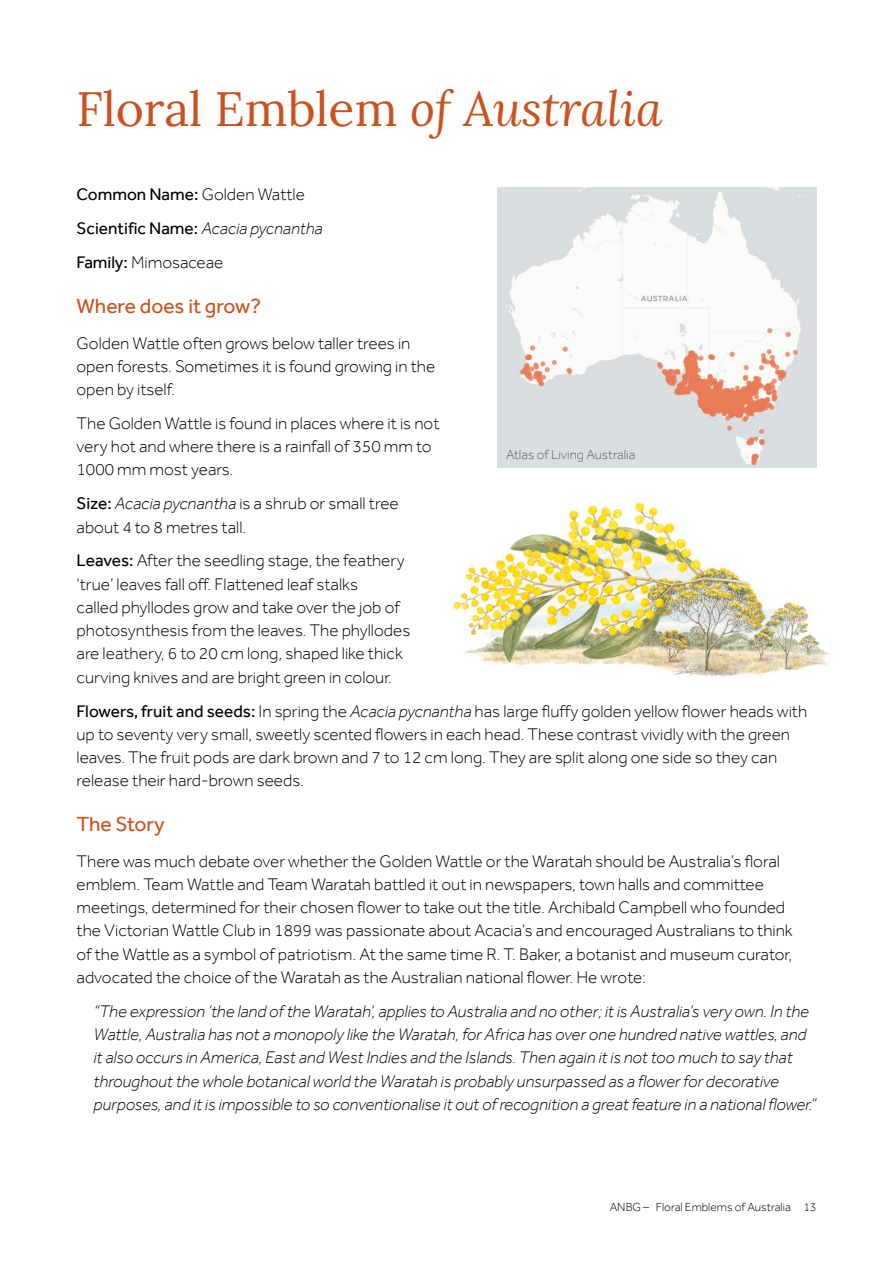
<style>
.page{position:relative;width:893px;height:1263px;background:#fff}
.page>*{position:absolute;margin:0;border:0;box-sizing:border-box;transform-origin:0 0}
.Heading_1{font:48px "Lora";color:#cb521e}
.Heading_3{font:21px "Effra";color:#cb521e}
.Body_text{font:300 17.25px/23.2px "Effra";color:#000}
.Body_text-2{font:italic 300 17.25px/23.2px "Effra";color:#000}
.Body_text-3{font:17.25px "Effra";color:#000}
.t1{font:300 13.5px "Effra";color:#636466}
.t2{font:300 12px "Effra";color:#000}
.s1{font-style:italic}
.s2{font-weight:400}
.s3{font-weight:300;font-style:italic}
</style>
<div class="page">
<img style="left:453px;top:502px;width:377px;height:176px">
<img style="left:497px;top:187px;width:319px;height:281px">
<p class="Heading_1" style="left:77px;top:72px;width:587px">Floral Emblem <span class="s1">of Australia</span></p>
<p class="Body_text" style="left:77px;top:183px;width:230px"><span class="s2">Common Name:</span> Golden Wattle</p>
<p class="Body_text-3" style="left:77px;top:218px;width:248px">Scientific Name: <span class="s3">Acacia pycnantha</span></p>
<p class="Body_text" style="left:77px;top:251px;width:148px"><span class="s2">Family:</span> Mimosaceae</p>
<p class="Heading_3" style="left:77px;top:293px;width:186px">Where does it grow?</p>
<p class="Body_text" style="left:77px;top:331px;width:360px">Golden Wattle often grows below taller trees in open forests. Sometimes it is found growing in the open by itself.</p>
<p class="Body_text" style="left:77px;top:411px;width:364px">The Golden Wattle is found in places where it is not very hot and where there is a rainfall of 350 mm to<br>1000 mm most years.</p>
<p class="Body_text" style="left:77px;top:492px;width:324px"><span class="s2">Size:</span> <span class="s1">Acacia pycnantha</span> is a shrub or small tree about 4 to 8 metres tall.</p>
<p class="Body_text" style="left:77px;top:549px;width:335px"><span class="s2">Leaves:</span> After the seedling stage, the feathery ‘true’ leaves fall off. Flattened leaf stalks<br>called phyllodes grow and take over the job of photosynthesis from the leaves. The phyllodes are leathery, 6 to 20 cm long, shaped like thick curving knives and are bright green in colour.</p>
<p class="Body_text" style="left:77px;top:699px;width:732px"><span class="s2">Flowers, fruit and seeds:</span> In spring the <span class="s1">Acacia pycnantha</span> has large fluffy golden yellow flower heads with up to seventy very small, sweetly scented flowers in each head. These contrast vividly with the green leaves. The fruit pods are dark brown and 7 to 12 cm long. They are split along one side so they can release their hard-brown seeds.</p>
<p class="Heading_3" style="left:77px;top:811px;width:90px">The Story</p>
<p class="Body_text" style="left:77px;top:849px;width:718px">There was much debate over whether the Golden Wattle or the Waratah should be Australia’s floral emblem. Team Wattle and Team Waratah battled it out in newspapers, town halls and committee meetings, determined for their chosen flower to take out the title. Archibald Campbell who founded the Victorian Wattle Club in 1899 was passionate about Acacia’s and encouraged Australians to think of the Wattle as a symbol of patriotism. At the same time R. T. Baker, a botanist and museum curator, advocated the choice of the Waratah as the Australian national flower. He wrote:</p>
<p class="Body_text-2" style="left:94px;top:999px;width:724px">“The expression ‘the land of the Waratah’, applies to Australia and no other; it is Australia’s very own. In the Wattle, Australia has not a monopoly like the Waratah, for Africa has over one hundred native wattles, and it also occurs in America, East and West Indies and the Islands. Then again it is not too much to say that throughout the whole botanical world the Waratah is probably unsurpassed as a flower for decorative purposes, and it is impossible to so conventionalise it out of recognition a great feature in a national flower.”</p>
<p class="t1" style="left:506px;top:447px;width:131px">Atlas of Living Australia</p>
<p class="t2" style="left:610px;top:1200px;width:208px">ANBG – Floral Emblems of Australia 13</p>
</div>
